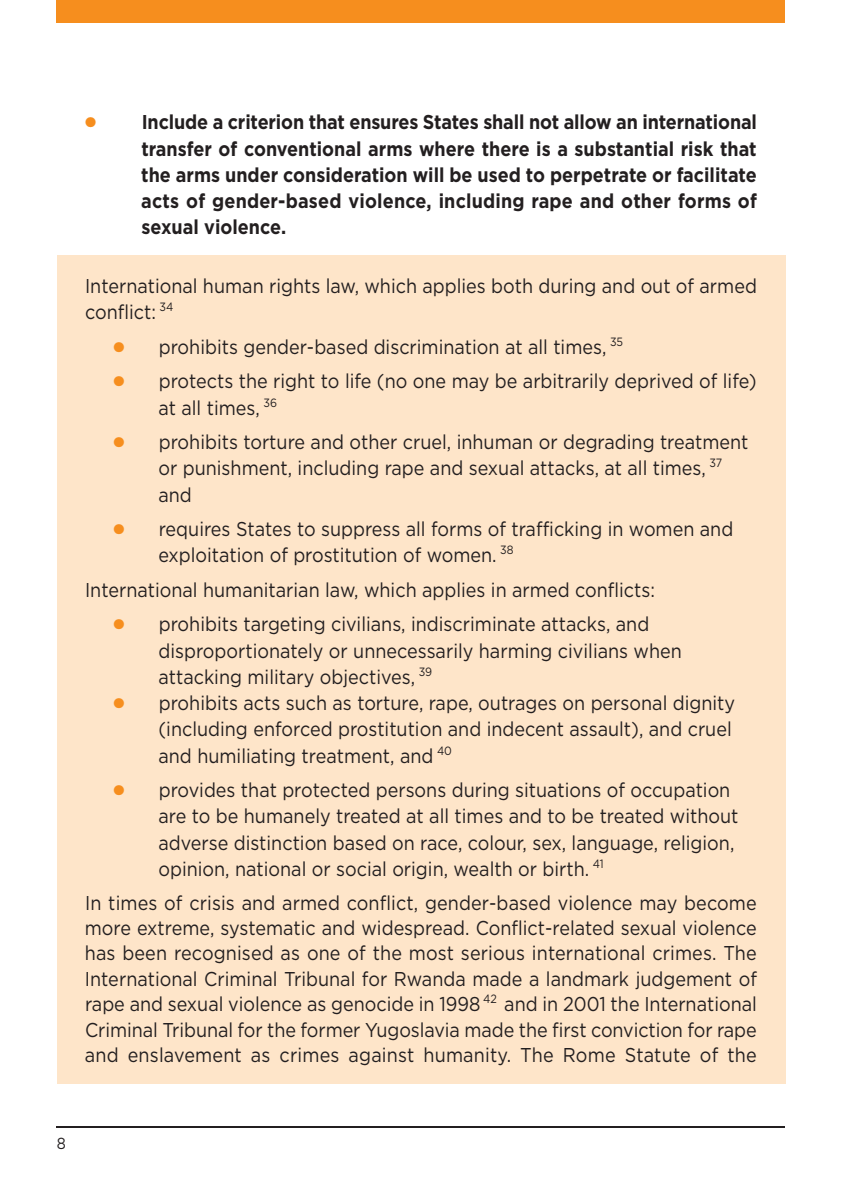
<style>
.page{position:relative;width:842px;height:1191px;background:#fff}
.page>*{position:absolute;margin:0;border:0;box-sizing:border-box;transform-origin:0 0}
.t1{font:20px/26.2px "Gotham";color:#231f20;scale:.9 1}
.t2{font:700 20px/26.2px "Gotham";letter-spacing:.01em;color:#231f20;text-align:justify;scale:.9 1}
.t3{font:16px "Gotham";color:#231f20;scale:.9 1}
.s1{color:#f68e1e}
</style>
<div class="page">
<div style="left:57px;top:255px;width:728px;height:828px;background:#fee5c9"></div>
<div style="left:57px;top:0;width:728px;height:23px;background:#f68e1e"></div>
<hr style="left:57px;top:1126px;width:728px;height:1px;background:#231f20">
<p class="t2" style="left:141px;top:111px;width:686px;text-indent:-56px"><span class="s1">●</span> Include a criterion that ensures States shall not allow an international transfer of conventional arms where there is a substantial risk that the arms under consideration will be used to perpetrate or facilitate acts of gender-based violence, including rape and other forms of sexual violence.</p>
<p class="t1" style="left:85px;top:275px;width:748px">International human rights law, which applies both during and out of armed conflict: <sup>34</sup></p>
<p class="t1" style="left:113px;top:335px;width:568px"><span class="s1">●</span> prohibits gender-based discrimination at all times, <sup>35</sup></p>
<p class="t1" style="left:158px;top:370px;width:666px;text-indent:-45px"><span class="s1">●</span> protects the right to life (no one may be arbitrarily deprived of life) at all times, <sup>36</sup></p>
<p class="t1" style="left:158px;top:430px;width:657px;text-indent:-45px"><span class="s1">●</span> prohibits torture and other cruel, inhuman or degrading treatment or punishment, including rape and sexual attacks, at all times, <sup>37 </sup>and</p>
<p class="t1" style="left:158px;top:517px;width:640px;text-indent:-45px"><span class="s1">●</span> requires States to suppress all forms of trafficking in women and exploitation of prostitution of women. <sup>38</sup></p>
<p class="t1" style="left:85px;top:578px;width:635px">International humanitarian law, which applies in armed conflicts:</p>
<p class="t1" style="left:158px;top:613px;width:583px;text-indent:-45px"><span class="s1">●</span> prohibits targeting civilians, indiscriminate attacks, and disproportionately or unnecessarily harming civilians when attacking military objectives, <sup>39</sup></p>
<p class="t1" style="left:158px;top:691px;width:642px;text-indent:-45px"><span class="s1">●</span> prohibits acts such as torture, rape, outrages on personal dignity (including enforced prostitution and indecent assault), and cruel and humiliating treatment, and <sup>40</sup></p>
<p class="t1" style="left:158px;top:778px;width:646px;text-indent:-45px"><span class="s1">●</span> provides that protected persons during situations of occupation are to be humanely treated at all times and to be treated without adverse distinction based on race, colour, sex, language, religion, opinion, national or social origin, wealth or birth. <sup>41</sup></p>
<p class="t1" style="left:85px;top:891px;width:748px;line-height:25.4px;text-align:justify">In times of crisis and armed conflict, gender-based violence may become more extreme, systematic and widespread. Conflict-related sexual violence has been recognised as one of the most serious international crimes. The International Criminal Tribunal for Rwanda made a landmark judgement of rape and sexual violence as genocide in 1998 <sup>42</sup> and in 2001 the International Criminal Tribunal for the former Yugoslavia made the first conviction for rape and enslavement as crimes against humanity. The Rome Statute of the</p>
<p class="t3" style="left:57px;top:1137px;width:12px">8</p>
</div>
